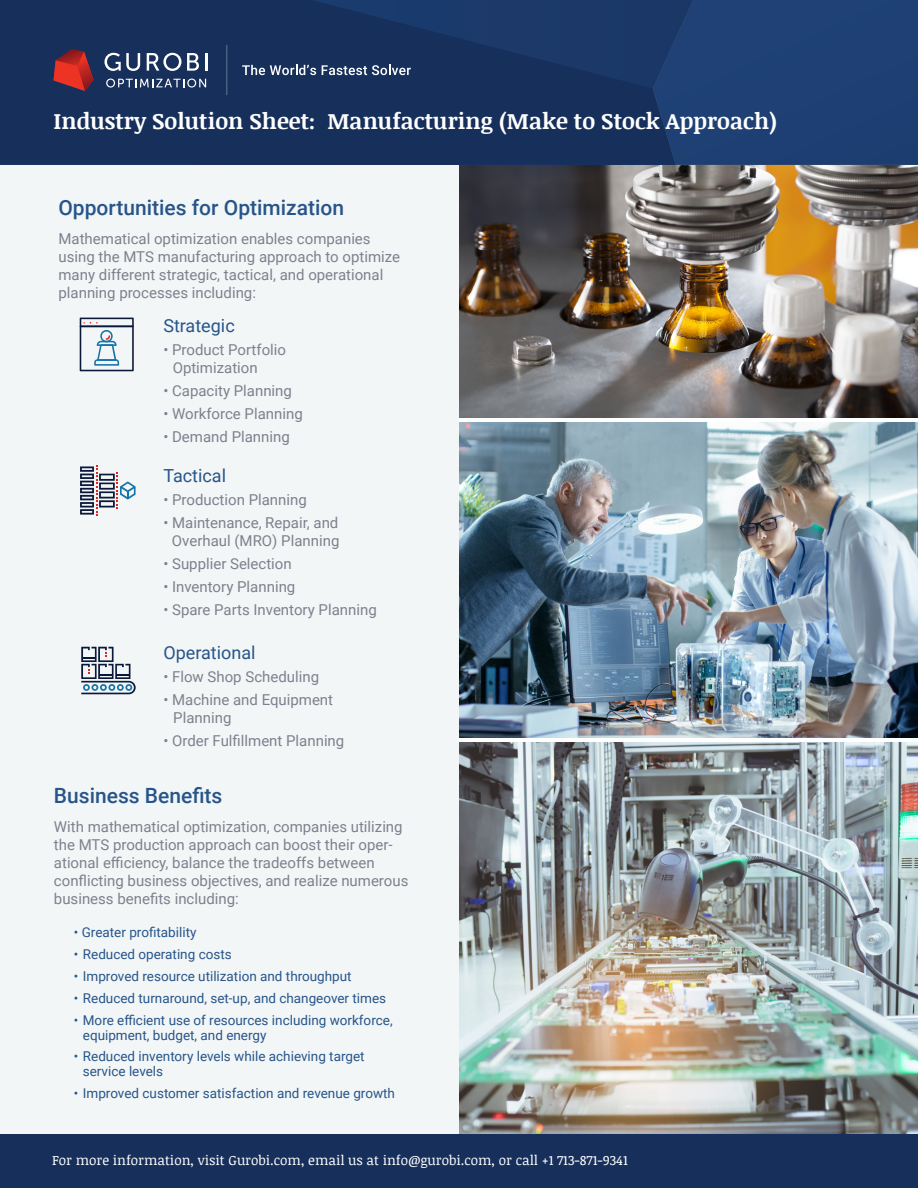
<style>
.page{position:relative;width:918px;height:1188px;background:#fff}
.page>*{position:absolute;margin:0;border:0;box-sizing:border-box;transform-origin:0 0}
.t1{font:700 22.5px "Noticia Text";color:#fff}
.Headline_Red_12{font:500 21px "Roboto";color:#275589}
.Headline_Red_12-2{font:18px "Roboto";color:#275589}
.Headline_Red_12-3{font:15px/18px "Roboto";color:#7e818d}
.Headline_Red_12-4{font:13.5px/15px "Roboto";color:#275589}
.t2{font:13.5px "Noticia Text";color:#fff}
</style>
<div class="page">
<img style="left:459px;top:742px;width:459px;height:392px">
<img style="left:459px;top:165px;width:459px;height:253px">
<div style="left:0;top:159px;width:459px;height:981px;background:#f3f6f7"></div>
<svg style="left:0;top:0;width:653px;height:165px;background:#17305d"></svg>
<svg style="left:653px;top:0;width:265px;height:165px;background:#1d3f72"></svg>
<svg style="left:104px;top:53px;width:36px;height:18px"></svg>
<svg style="left:147px;top:53px;width:34px;height:18px"></svg>
<svg style="left:187px;top:53px;width:12px;height:18px"></svg>
<svg style="left:205px;top:53px;width:2px;height:18px"></svg>
<svg style="left:106px;top:79px;width:100px;height:9px"></svg>
<svg style="left:54px;top:49px;width:39px;height:42px;background:#982c32"></svg>
<hr style="left:226px;top:45px;width:1px;height:50px;background:#a7b3c8">
<svg style="left:242px;top:65px;width:74px;height:10px"></svg>
<svg style="left:322px;top:65px;width:89px;height:10px"></svg>
<div style="left:0;top:1134px;width:918px;height:54px;background:#172f5b"></div>
<svg style="left:80px;top:465px;width:56px;height:51px"></svg>
<svg style="left:81px;top:647px;width:55px;height:47px"></svg>
<svg style="left:80px;top:318px;width:54px;height:53px"></svg>
<img style="left:459px;top:422px;width:459px;height:316px">
<p class="t1" style="left:54px;top:104px;width:725px">Industry Solution Sheet: Manufacturing (Make to Stock Approach)</p>
<p class="Headline_Red_12" style="left:58px;top:193px;width:287px">Opportunities for Optimization</p>
<p class="Headline_Red_12-3" style="left:58px;top:229px;width:343px">Mathematical optimization enables companies using the MTS manufacturing approach to optimize many different strategic, tactical, and operational planning processes including:</p>
<p class="Headline_Red_12-2" style="left:163px;top:312px;width:73px">Strategic</p>
<p class="Headline_Red_12-3" style="left:173px;top:340px;width:115px;text-indent:-9px">• Product Portfolio<br>Optimization</p>
<p class="Headline_Red_12-3" style="left:163px;top:381px;width:130px">• Capacity Planning</p>
<p class="Headline_Red_12-3" style="left:163px;top:404px;width:141px">• Workforce Planning</p>
<p class="Headline_Red_12-3" style="left:163px;top:427px;width:128px">• Demand Planning</p>
<p class="Headline_Red_12-2" style="left:163px;top:463px;width:64px">Tactical</p>
<p class="Headline_Red_12-3" style="left:163px;top:490px;width:145px">• Production Planning</p>
<p class="Headline_Red_12-3" style="left:163px;top:513px;width:178px;text-align:center">• Maintenance, Repair, and<br>Overhaul (MRO) Planning</p>
<p class="Headline_Red_12-3" style="left:163px;top:554px;width:130px">• Supplier Selection</p>
<p class="Headline_Red_12-3" style="left:163px;top:577px;width:134px">• Inventory Planning</p>
<p class="Headline_Red_12-3" style="left:163px;top:601px;width:215px">• Spare Parts Inventory Planning</p>
<p class="Headline_Red_12-2" style="left:163px;top:640px;width:94px">Operational</p>
<p class="Headline_Red_12-3" style="left:163px;top:667px;width:157px">• Flow Shop Scheduling</p>
<p class="Headline_Red_12-3" style="left:173px;top:690px;width:161px;text-indent:-10px">• Machine and Equipment<br>Planning</p>
<p class="Headline_Red_12-3" style="left:163px;top:731px;width:183px">• Order Fulfillment Planning</p>
<p class="Headline_Red_12" style="left:54px;top:781px;width:170px">Business Benefits</p>
<p class="Headline_Red_12-3" style="left:54px;top:817px;width:356px">With mathematical optimization, companies utilizing the MTS production approach can boost their oper&shy;ational efficiency, balance the tradeoffs between conflicting business objectives, and realize numerous business benefits including:</p>
<p class="Headline_Red_12-4" style="left:74px;top:924px;width:124px">• Greater profitability</p>
<p class="Headline_Red_12-4" style="left:74px;top:946px;width:159px">• Reduced operating costs</p>
<p class="Headline_Red_12-4" style="left:74px;top:968px;width:279px">• Improved resource utilization and throughput</p>
<p class="Headline_Red_12-4" style="left:74px;top:990px;width:314px">• Reduced turnaround, set-up, and changeover times</p>
<p class="Headline_Red_12-4" style="left:83px;top:1012px;width:311px;text-indent:-9px">• More efficient use of resources including workforce, equipment, budget, and energy</p>
<p class="Headline_Red_12-4" style="left:83px;top:1049px;width:283px;text-indent:-9px">• Reduced inventory levels while achieving target service levels</p>
<p class="Headline_Red_12-4" style="left:74px;top:1085px;width:323px">• Improved customer satisfaction and revenue growth</p>
<p class="t2" style="left:52px;top:1151px;width:577px">For more information, visit Gurobi.com, email us at info@gurobi.com, or call +1 713-871-9341</p>
</div>
